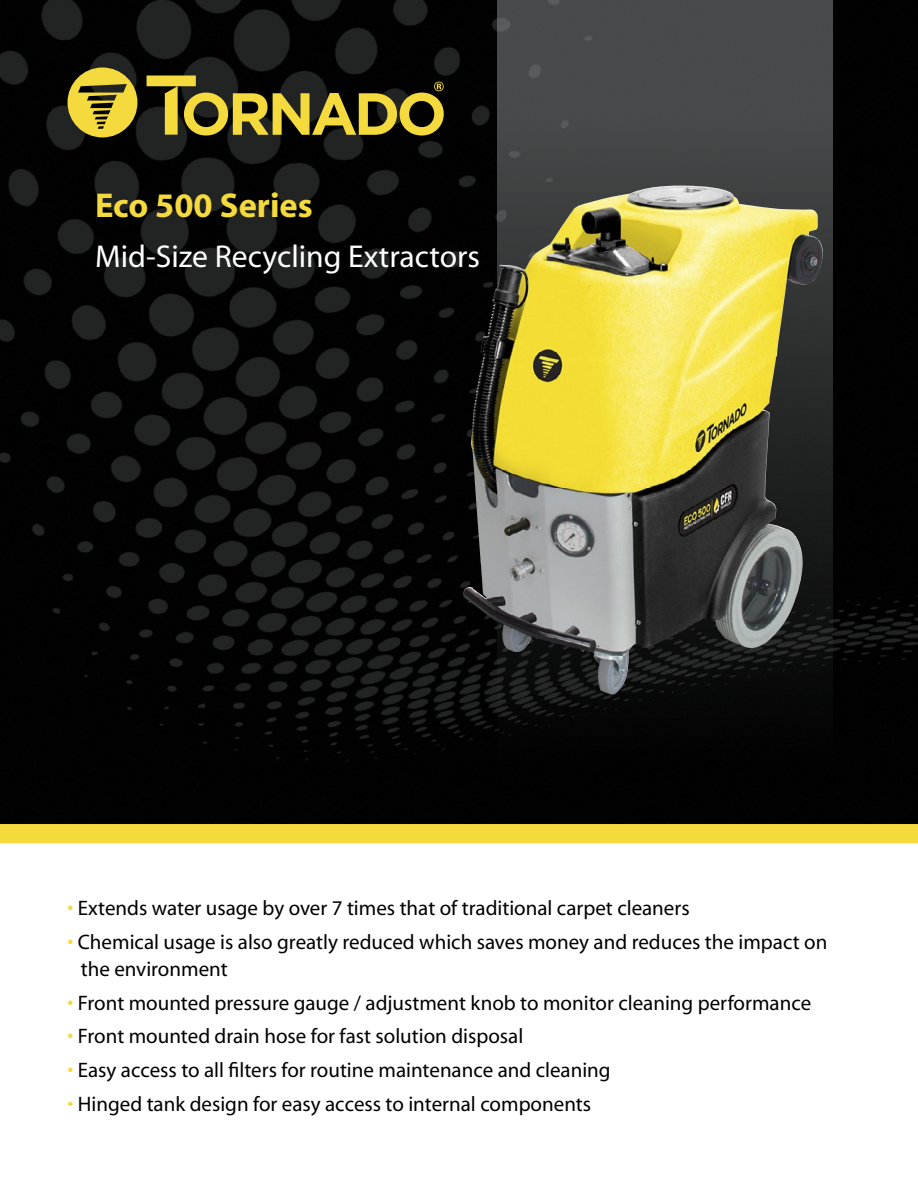
<style>
.page{position:relative;width:918px;height:1188px;background:#fff}
.page>*{position:absolute;margin:0;border:0;box-sizing:border-box;transform-origin:0 0}
.t1{font:700 34.5px "Myriad";color:#f4da3c}
.t2{font:31.65px "Myriad";color:#fff}
.t3{font:21px/27px "Myriad";color:#000}
.s1{color:#f7d73a}
</style>
<div class="page">
<img style="left:0;top:0;width:918px;height:824px">
<div style="left:0;top:824px;width:918px;height:19px;background:#f4da3c"></div>
<svg style="left:497px;top:0;width:336px;height:824px;background:#4e4d3e"></svg>
<svg style="left:147px;top:76px;width:297px;height:60px;background:#665d1f"></svg>
<svg style="left:67px;top:68px;width:70px;height:69px;background:#a3922c"></svg>
<img style="left:471px;top:186px;width:209px;height:321px">
<h1 class="t1" style="left:95px;top:188px;width:219px">Eco 500 Series</h1>
<h2 class="t2" style="left:95px;top:241px;width:387px">Mid-Size Recycling Extractors</h2>
<p class="t3" style="left:68px;top:895px;width:624px"><span class="s1">•</span> Extends water usage by over 7 times that of traditional carpet cleaners</p>
<p class="t3" style="left:81px;top:929px;width:748px;text-indent:-13px"><span class="s1">•</span> Chemical usage is also greatly reduced which saves money and reduces the impact on the environment</p>
<p class="t3" style="left:68px;top:990px;width:745px"><span class="s1">•</span> Front mounted pressure gauge / adjustment knob to monitor cleaning performance</p>
<p class="t3" style="left:68px;top:1024px;width:457px"><span class="s1">•</span> Front mounted drain hose for fast solution disposal</p>
<p class="t3" style="left:68px;top:1057px;width:545px"><span class="s1">•</span> Easy access to all filters for routine maintenance and cleaning</p>
<p class="t3" style="left:68px;top:1091px;width:525px"><span class="s1">•</span> Hinged tank design for easy access to internal components</p>
</div>
